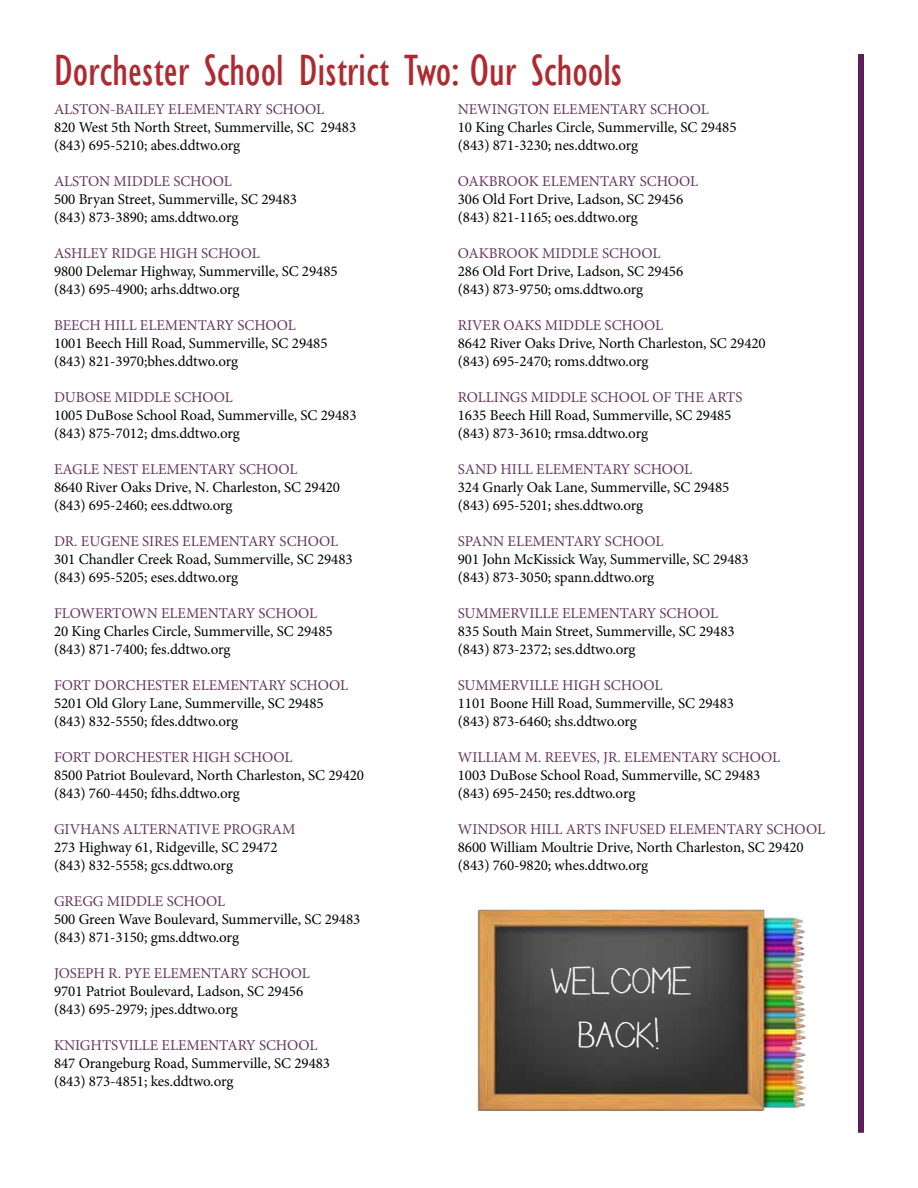
<style>
.page{position:relative;width:918px;height:1188px;background:#fff}
.page>*{position:absolute;margin:0;border:0;box-sizing:border-box;transform-origin:0 0}
.t1{font:condensed 45px "Gill Sans";color:#af2a30}
.t2{font:45px/54px "Rudiment";color:#fff;text-align:center}
.t3{font:15px/18px "Minion Pro";letter-spacing:-.005em;color:#000}
.t4{font:15px "Minion Pro";letter-spacing:-.005em;color:#673761}
</style>
<div class="page">
<div style="left:856px;top:54px;width:9px;height:1080px;background:#000;opacity:.5"></div>
<img style="left:477px;top:909px;width:329px;height:202px">
<h1 class="t1" style="left:54px;top:44px;width:570px">Dorchester School District Two: Our Schools</h1>
<p class="t4" style="left:54px;top:100px;width:272px">ALSTON-BAILEY ELEMENTARY SCHOOL</p>
<p class="t3" style="left:54px;top:119px;width:304px">820 West 5th North Street, Summerville, SC 29483 (843) 695-5210; abes.ddtwo.org</p>
<p class="t4" style="left:54px;top:172px;width:179px">ALSTON MIDDLE SCHOOL</p>
<p class="t3" style="left:54px;top:191px;width:245px">500 Bryan Street, Summerville, SC 29483 (843) 873-3890; ams.ddtwo.org</p>
<p class="t4" style="left:54px;top:244px;width:207px">ASHLEY RIDGE HIGH SCHOOL</p>
<p class="t3" style="left:54px;top:263px;width:285px">9800 Delemar Highway, Summerville, SC 29485 (843) 695-4900; arhs.ddtwo.org</p>
<p class="t4" style="left:54px;top:316px;width:244px">BEECH HILL ELEMENTARY SCHOOL</p>
<p class="t3" style="left:54px;top:335px;width:275px">1001 Beech Hill Road, Summerville, SC 29485 (843) 821-3970;bhes.ddtwo.org</p>
<p class="t4" style="left:54px;top:388px;width:180px">DUBOSE MIDDLE SCHOOL</p>
<p class="t3" style="left:54px;top:407px;width:304px">1005 DuBose School Road, Summerville, SC 29483 (843) 875-7012; dms.ddtwo.org</p>
<p class="t4" style="left:54px;top:460px;width:245px">EAGLE NEST ELEMENTARY SCHOOL</p>
<p class="t3" style="left:54px;top:479px;width:288px">8640 River Oaks Drive, N. Charleston, SC 29420 (843) 695-2460; ees.ddtwo.org</p>
<p class="t4" style="left:54px;top:532px;width:286px">DR. EUGENE SIRES ELEMENTARY SCHOOL</p>
<p class="t3" style="left:54px;top:551px;width:300px">301 Chandler Creek Road, Summerville, SC 29483 (843) 695-5205; eses.ddtwo.org</p>
<p class="t4" style="left:54px;top:604px;width:265px">FLOWERTOWN ELEMENTARY SCHOOL</p>
<p class="t3" style="left:54px;top:623px;width:280px">20 King Charles Circle, Summerville, SC 29485 (843) 871-7400; fes.ddtwo.org</p>
<p class="t4" style="left:54px;top:676px;width:296px">FORT DORCHESTER ELEMENTARY SCHOOL</p>
<p class="t3" style="left:54px;top:695px;width:271px">5201 Old Glory Lane, Summerville, SC 29485 (843) 832-5550; fdes.ddtwo.org</p>
<p class="t4" style="left:54px;top:748px;width:240px">FORT DORCHESTER HIGH SCHOOL</p>
<p class="t3" style="left:54px;top:767px;width:312px">8500 Patriot Boulevard, North Charleston, SC 29420 (843) 760-4450; fdhs.ddtwo.org</p>
<p class="t4" style="left:54px;top:820px;width:243px">GIVHANS ALTERNATIVE PROGRAM</p>
<p class="t3" style="left:54px;top:839px;width:225px">273 Highway 61, Ridgeville, SC 29472 (843) 832-5558; gcs.ddtwo.org</p>
<p class="t4" style="left:54px;top:892px;width:173px">GREGG MIDDLE SCHOOL</p>
<p class="t3" style="left:54px;top:911px;width:308px">500 Green Wave Boulevard, Summerville, SC 29483 (843) 871-3150; gms.ddtwo.org</p>
<p class="t4" style="left:54px;top:964px;width:258px">JOSEPH R. PYE ELEMENTARY SCHOOL</p>
<p class="t3" style="left:54px;top:983px;width:251px">9701 Patriot Boulevard, Ladson, SC 29456 (843) 695-2979; jpes.ddtwo.org</p>
<p class="t4" style="left:54px;top:1036px;width:265px">KNIGHTSVILLE ELEMENTARY SCHOOL</p>
<p class="t3" style="left:54px;top:1055px;width:278px">847 Orangeburg Road, Summerville, SC 29483 (843) 873-4851; kes.ddtwo.org</p>
<p class="t4" style="left:458px;top:100px;width:252px">NEWINGTON ELEMENTARY SCHOOL</p>
<p class="t3" style="left:458px;top:119px;width:280px">10 King Charles Circle, Summerville, SC 29485 (843) 871-3230; nes.ddtwo.org</p>
<p class="t4" style="left:458px;top:172px;width:242px">OAKBROOK ELEMENTARY SCHOOL</p>
<p class="t3" style="left:458px;top:191px;width:227px">306 Old Fort Drive, Ladson, SC 29456 (843) 821-1165; oes.ddtwo.org</p>
<p class="t4" style="left:458px;top:244px;width:204px">OAKBROOK MIDDLE SCHOOL</p>
<p class="t3" style="left:458px;top:263px;width:227px">286 Old Fort Drive, Ladson, SC 29456 (843) 873-9750; oms.ddtwo.org</p>
<p class="t4" style="left:458px;top:316px;width:207px">RIVER OAKS MIDDLE SCHOOL</p>
<p class="t3" style="left:458px;top:335px;width:309px">8642 River Oaks Drive, North Charleston, SC 29420 (843) 695-2470; roms.ddtwo.org</p>
<p class="t4" style="left:458px;top:388px;width:286px">ROLLINGS MIDDLE SCHOOL OF THE ARTS</p>
<p class="t3" style="left:458px;top:407px;width:275px">1635 Beech Hill Road, Summerville, SC 29485 (843) 873-3610; rmsa.ddtwo.org</p>
<p class="t4" style="left:458px;top:460px;width:236px">SAND HILL ELEMENTARY SCHOOL</p>
<p class="t3" style="left:458px;top:479px;width:273px">324 Gnarly Oak Lane, Summerville, SC 29485 (843) 695-5201; shes.ddtwo.org</p>
<p class="t4" style="left:458px;top:532px;width:207px">SPANN ELEMENTARY SCHOOL</p>
<p class="t3" style="left:458px;top:551px;width:292px">901 John McKissick Way, Summerville, SC 29483 (843) 873-3050; spann.ddtwo.org</p>
<p class="t4" style="left:458px;top:604px;width:262px">SUMMERVILLE ELEMENTARY SCHOOL</p>
<p class="t3" style="left:458px;top:623px;width:278px">835 South Main Street, Summerville, SC 29483 (843) 873-2372; ses.ddtwo.org</p>
<p class="t4" style="left:458px;top:676px;width:206px">SUMMERVILLE HIGH SCHOOL</p>
<p class="t3" style="left:458px;top:695px;width:278px">1101 Boone Hill Road, Summerville, SC 29483 (843) 873-6460; shs.ddtwo.org</p>
<p class="t4" style="left:458px;top:748px;width:324px">WILLIAM M. REEVES, JR. ELEMENTARY SCHOOL</p>
<p class="t3" style="left:458px;top:767px;width:304px">1003 DuBose School Road, Summerville, SC 29483 (843) 695-2450; res.ddtwo.org</p>
<p class="t4" style="left:458px;top:820px;width:369px">WINDSOR HILL ARTS INFUSED ELEMENTARY SCHOOL</p>
<p class="t3" style="left:458px;top:839px;width:347px">8600 William Moultrie Drive, North Charleston, SC 29420 (843) 760-9820; whes.ddtwo.org</p>
<h1 class="t2" style="left:550px;top:955px;width:143px">WELCOME<br>BACK!</h1>
</div>
